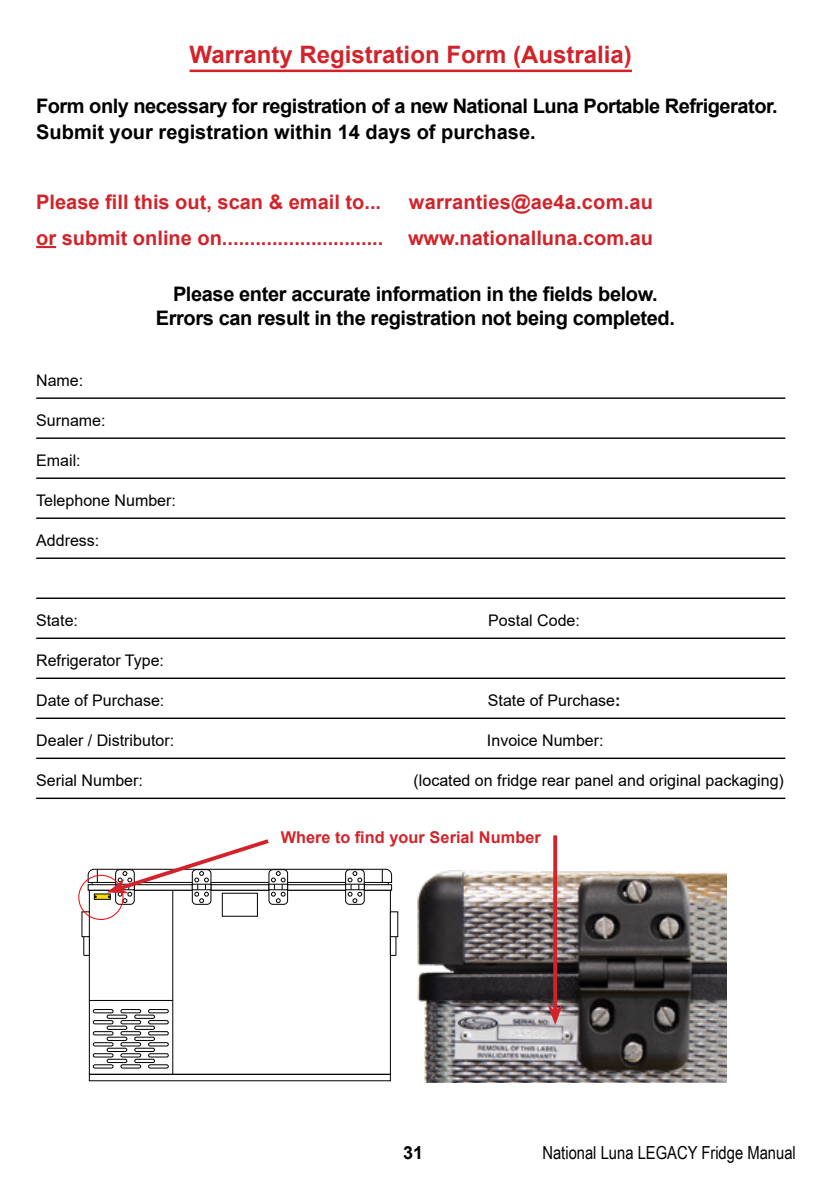
<style>
.page{position:relative;width:840px;height:1191px;background:#fff}
.page>*{position:absolute;margin:0;border:0;box-sizing:border-box;transform-origin:0 0}
.t1{font:700 24px "Arial";color:#d2232a}
.t2{font:700 20px/26px "Arial";letter-spacing:-.02em;color:#000}
.t3{font:700 20px/36px "Arial";color:#d2232a;text-align:right}
.t4{font:18px "Arial Narrow";color:#000}
.t5{font:700 18px "Arial";color:#000}
.t6{font:700 16.2px "Arial";color:#d2232a}
.t7{font:16px "Arial";color:#000}
.s1{font-weight:700}
</style>
<div class="page">
<hr style="left:189px;top:70px;width:442px;height:2px;background:#d2232a">
<div style="left:89px;top:1074px;width:301px;height:7px;border:1px solid #000"></div>
<hr style="left:172px;top:890px;width:1px;height:184px;background:#000">
<hr style="left:89px;top:1000px;width:84px;height:1px;background:#000">
<div style="left:115px;top:869px;width:19px;height:35px;border:1px solid #000;border-radius:4px"></div>
<div style="left:192px;top:869px;width:19px;height:35px;border:1px solid #000;border-radius:4px"></div>
<div style="left:345px;top:869px;width:19px;height:35px;border:1px solid #000;border-radius:4px"></div>
<div style="left:268px;top:869px;width:20px;height:35px;border:1px solid #000;border-radius:4px"></div>
<div style="left:107px;top:1015px;width:20px;height:3px;border:1px solid #000;border-radius:2px"></div>
<div style="left:107px;top:1026px;width:20px;height:3px;border:1px solid #000;border-radius:2px"></div>
<div style="left:107px;top:1037px;width:20px;height:3px;border:1px solid #000;border-radius:2px"></div>
<div style="left:107px;top:1048px;width:20px;height:3px;border:1px solid #000;border-radius:2px"></div>
<div style="left:107px;top:1059px;width:20px;height:3px;border:1px solid #000;border-radius:2px"></div>
<div style="left:135px;top:1015px;width:19px;height:3px;border:1px solid #000;border-radius:2px"></div>
<div style="left:135px;top:1026px;width:19px;height:3px;border:1px solid #000;border-radius:2px"></div>
<div style="left:135px;top:1037px;width:19px;height:3px;border:1px solid #000;border-radius:2px"></div>
<div style="left:135px;top:1048px;width:19px;height:3px;border:1px solid #000;border-radius:2px"></div>
<div style="left:135px;top:1059px;width:19px;height:3px;border:1px solid #000;border-radius:2px"></div>
<div style="left:93px;top:1009px;width:20px;height:4px;border:1px solid #000;border-radius:2px"></div>
<div style="left:93px;top:1020px;width:20px;height:4px;border:1px solid #000;border-radius:2px"></div>
<div style="left:93px;top:1031px;width:20px;height:4px;border:1px solid #000;border-radius:2px"></div>
<div style="left:93px;top:1042px;width:20px;height:4px;border:1px solid #000;border-radius:2px"></div>
<div style="left:93px;top:1053px;width:20px;height:4px;border:1px solid #000;border-radius:2px"></div>
<div style="left:93px;top:1064px;width:20px;height:4px;border:1px solid #000;border-radius:2px"></div>
<div style="left:121px;top:1009px;width:20px;height:4px;border:1px solid #000;border-radius:2px"></div>
<div style="left:121px;top:1020px;width:20px;height:4px;border:1px solid #000;border-radius:2px"></div>
<div style="left:121px;top:1031px;width:20px;height:4px;border:1px solid #000;border-radius:2px"></div>
<div style="left:121px;top:1042px;width:20px;height:4px;border:1px solid #000;border-radius:2px"></div>
<div style="left:121px;top:1053px;width:20px;height:4px;border:1px solid #000;border-radius:2px"></div>
<div style="left:121px;top:1064px;width:20px;height:4px;border:1px solid #000;border-radius:2px"></div>
<div style="left:148px;top:1009px;width:20px;height:4px;border:1px solid #000;border-radius:2px"></div>
<div style="left:148px;top:1020px;width:20px;height:4px;border:1px solid #000;border-radius:2px"></div>
<div style="left:148px;top:1031px;width:20px;height:4px;border:1px solid #000;border-radius:2px"></div>
<div style="left:148px;top:1042px;width:20px;height:4px;border:1px solid #000;border-radius:2px"></div>
<div style="left:148px;top:1053px;width:20px;height:4px;border:1px solid #000;border-radius:2px"></div>
<div style="left:148px;top:1064px;width:20px;height:4px;border:1px solid #000;border-radius:2px"></div>
<div style="left:83px;top:934px;width:7px;height:21px;border:1px solid #000"></div>
<div style="left:82px;top:911px;width:7px;height:25px;background:#fff"></div>
<div style="left:82px;top:911px;width:8px;height:26px;border:1px solid #000"></div>
<div style="left:390px;top:934px;width:6px;height:21px;border:1px solid #000"></div>
<div style="left:390px;top:911px;width:7px;height:25px;background:#fff"></div>
<div style="left:390px;top:911px;width:8px;height:26px;border:1px solid #000"></div>
<div style="left:78px;top:874px;width:45px;height:46px;border:1px solid #f00;border-radius:50%"></div>
<img style="left:417px;top:861px;width:309px;height:221px">
<svg style="left:87px;top:839px;width:305px;height:63px"></svg>
<svg style="left:553px;top:835px;width:4px;height:169px"></svg>
<svg style="left:547px;top:1004px;width:15px;height:21px"></svg>
<hr style="left:36px;top:246px;width:20px;height:2px;background:#d2232a">
<hr style="left:36px;top:397px;width:748px;height:2px;background:#000">
<hr style="left:36px;top:437px;width:748px;height:2px;background:#000">
<hr style="left:36px;top:477px;width:748px;height:2px;background:#000">
<hr style="left:36px;top:517px;width:748px;height:2px;background:#000">
<hr style="left:36px;top:557px;width:748px;height:2px;background:#000">
<hr style="left:36px;top:597px;width:748px;height:2px;background:#000">
<hr style="left:36px;top:637px;width:748px;height:2px;background:#000">
<hr style="left:36px;top:677px;width:748px;height:2px;background:#000">
<hr style="left:36px;top:717px;width:748px;height:2px;background:#000">
<hr style="left:36px;top:757px;width:748px;height:2px;background:#000">
<hr style="left:36px;top:797px;width:748px;height:2px;background:#000">
<p class="t1" style="left:189px;top:37px;width:443px">Warranty Registration Form (Australia)</p>
<p class="t2" style="left:36px;top:93px;width:742px">Form only necessary for registration of a new National Luna Portable Refrigerator.<br>Submit your registration within 14 days of purchase.</p>
<p class="t3" style="left:36px;top:184px;width:618px">warranties@ae4a.com.au<br>or submit online on............................. www.nationalluna.com.au</p>
<p class="t3" style="left:36px;top:184px;width:346px">Please fill this out, scan &amp; email to...</p>
<p class="t2" style="left:156px;top:282px;width:520px;line-height:24px;text-align:center">Please enter accurate information in the fields below.<br>Errors can result in the registration not being completed.</p>
<p class="t7" style="left:36px;top:369px;width:49px">Name:</p>
<p class="t7" style="left:36px;top:409px;width:71px">Surname:</p>
<p class="t7" style="left:36px;top:449px;width:46px">Email:</p>
<p class="t7" style="left:36px;top:489px;width:141px">Telephone Number:</p>
<p class="t7" style="left:36px;top:529px;width:65px">Address:</p>
<p class="t7" style="left:36px;top:609px;width:43px">State:</p>
<p class="t7" style="left:488px;top:609px;width:93px">Postal Code:</p>
<p class="t7" style="left:36px;top:649px;width:129px">Refrigerator Type:</p>
<p class="t7" style="left:36px;top:689px;width:130px">Date of Purchase:</p>
<p class="t7" style="left:487px;top:689px;width:134px">State of Purchase<span class="s1">:</span></p>
<p class="t7" style="left:36px;top:729px;width:139px">Dealer / Distributor:</p>
<p class="t7" style="left:486px;top:729px;width:118px">Invoice Number:</p>
<p class="t7" style="left:36px;top:769px;width:108px">Serial Number:</p>
<p class="t7" style="left:413px;top:769px;width:371px">(located on fridge rear panel and original packaging)</p>
<p class="t6" style="left:280px;top:826px;width:261px">Where to find your Serial Number</p>
<p class="t5" style="left:403px;top:1139px;width:22px">31</p>
<p class="t4" style="left:542px;top:1139px;width:255px">National Luna LEGACY Fridge Manual</p>
</div>
